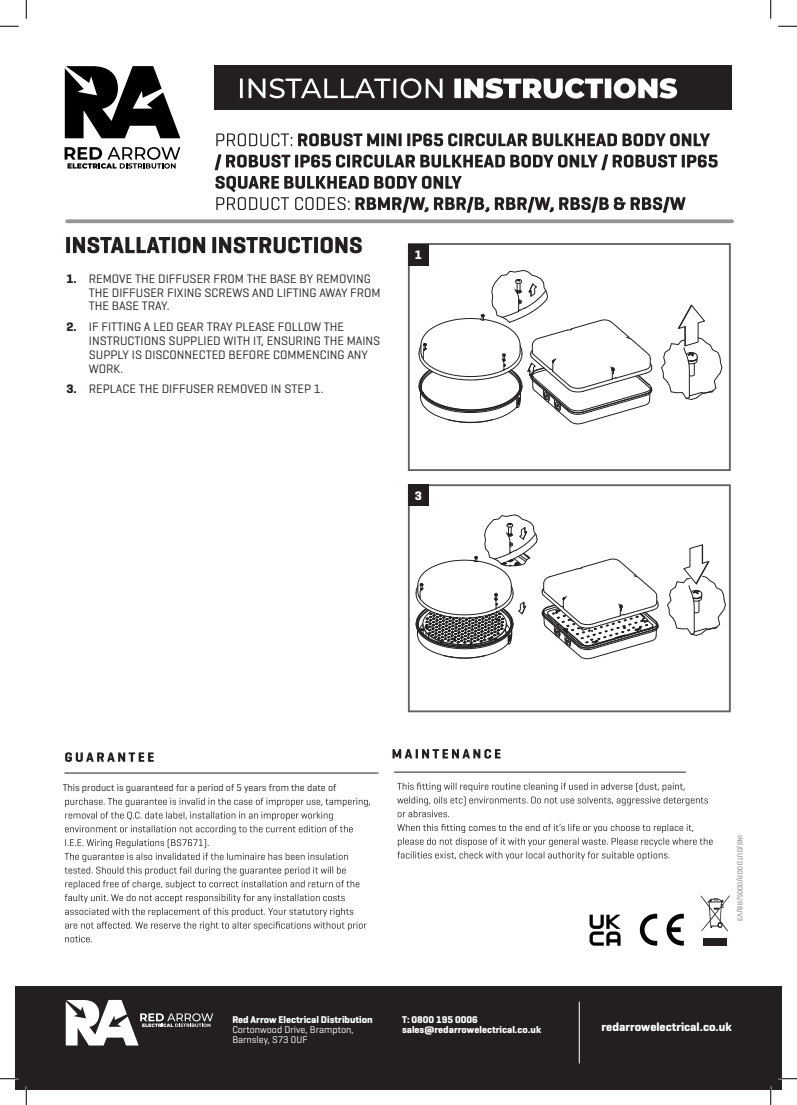
<style>
.page{position:relative;width:797px;height:1105px;background:#fff}
.page>*{position:absolute;margin:0;border:0;box-sizing:border-box;transform-origin:0 0}
.t1{font:12.5px/13.8px "Geogrotesque";color:#231f20}
._3__BODY_COPY{font:700 12.5px "Geogrotesque";color:#fff}
.t2{font:700 12.25px "Geogrotesque";color:#fff}
.t3{font:700 10px "Geogrotesque";color:#fff}
.t4{font:10px "Geogrotesque";color:#231f20}
.t5{font:10px/10px "Geogrotesque";color:#fff}
.t6{font:500 7.5px "Geogrotesque";color:#939598}
.s1{font-weight:700}
</style>
<div class="page">
<svg style="left:67px;top:219px;width:665px;height:4px;background:#9d9fa2"></svg>
<div style="left:215px;top:65px;width:516px;height:45px;background:#231f20"></div>
<svg style="left:65px;top:147px;width:115px;height:22px"></svg>
<svg style="left:65px;top:66px;width:115px;height:72px"></svg>
<svg style="left:240px;top:78px;width:437px;height:21px"></svg>
<svg style="left:215px;top:176px;width:470px;height:37px"></svg>
<svg style="left:214px;top:154px;width:503px;height:16px"></svg>
<svg style="left:216px;top:133px;width:494px;height:13px"></svg>
<div style="left:408px;top:243px;width:322px;height:228px;border:2px solid #636366"></div>
<div style="left:408px;top:484px;width:322px;height:228px;border:2px solid #636366"></div>
<svg style="left:66px;top:237px;width:296px;height:16px"></svg>
<svg style="left:418px;top:270px;width:234px;height:154px"></svg>
<svg style="left:661px;top:304px;width:61px;height:96px"></svg>
<svg style="left:415px;top:514px;width:244px;height:145px"></svg>
<svg style="left:667px;top:544px;width:59px;height:92px"></svg>
<svg style="left:65px;top:752px;width:89px;height:10px"></svg>
<svg style="left:65px;top:798px;width:305px;height:144px"></svg>
<svg style="left:392px;top:749px;width:108px;height:10px"></svg>
<svg style="left:397px;top:824px;width:315px;height:36px"></svg>
<svg style="left:397px;top:783px;width:311px;height:34px"></svg>
<hr style="left:394px;top:772px;width:291px;height:1px;background:#231f20">
<hr style="left:64px;top:773px;width:314px;height:1px;background:#231f20">
<svg style="left:666px;top:914px;width:17px;height:32px"></svg>
<svg style="left:640px;top:914px;width:17px;height:32px"></svg>
<div style="left:703px;top:939px;width:24px;height:7px;background:#231f20"></div>
<svg style="left:700px;top:895px;width:29px;height:36px"></svg>
<svg style="left:589px;top:915px;width:31px;height:31px"></svg>
<div style="left:16px;top:986px;width:765px;height:103px;background:#231f20"></div>
<hr style="left:579px;top:1002px;width:1px;height:61px;background:#fff">
<svg style="left:66px;top:1000px;width:147px;height:45px"></svg>
<div style="left:408px;top:244px;width:21px;height:21px;background:#231f20"></div>
<div style="left:408px;top:485px;width:21px;height:21px;background:#231f20"></div>
<svg style="left:0;top:25px;width:19px;height:2px"></svg>
<svg style="left:778px;top:25px;width:19px;height:2px"></svg>
<svg style="left:0;top:1078px;width:19px;height:1px"></svg>
<svg style="left:778px;top:1078px;width:19px;height:1px"></svg>
<svg style="left:25px;top:0;width:2px;height:19px"></svg>
<svg style="left:25px;top:1086px;width:2px;height:19px"></svg>
<svg style="left:770px;top:0;width:1px;height:19px"></svg>
<svg style="left:770px;top:1086px;width:1px;height:19px"></svg>
<p class="t1" style="left:89px;top:271px;width:293px;text-indent:-22px"><span class="s1">1.</span> REMOVE THE DIFFUSER FROM THE BASE BY REMOVING<br>THE DIFFUSER FIXING SCREWS AND LIFTING AWAY FROM<br>THE BASE TRAY.</p>
<p class="t1" style="left:89px;top:320px;width:293px;text-indent:-22px"><span class="s1">2.</span> IF FITTING A LED GEAR TRAY PLEASE FOLLOW THE INSTRUCTIONS SUPPLIED WITH IT, ENSURING THE MAINS SUPPLY IS DISCONNECTED BEFORE COMMENCING ANY WORK.</p>
<p class="t1" style="left:66px;top:382px;width:258px"><span class="s1">3.</span> REPLACE THE DIFFUSER REMOVED IN STEP 1.</p>
<p class="_3__BODY_COPY" style="left:415px;top:247px;width:9px">1</p>
<p class="_3__BODY_COPY" style="left:415px;top:488px;width:9px">3</p>
<p class="t4" style="left:63px;top:782px;width:275px">This product is guaranteed for a period of 5 years from the date of</p>
<p class="t6" style="left:744px;top:835px;width:88px;rotate:90deg">INS/OUTDOOR/0005/RB/V3</p>
<p class="t3" style="left:232px;top:1013px;width:142px">Red Arrow Electrical Distribution</p>
<p class="t5" style="left:232px;top:1024px;width:123px">Cortonwood Drive, Brampton,<br>Barnsley, S73 0UF</p>
<p class="t2" style="left:601px;top:1019px;width:132px">redarrowelectrical.co.uk</p>
<p class="t3" style="left:402px;top:1013px;width:77px">T: 0800 195 0006</p>
<p class="t3" style="left:402px;top:1023px;width:141px">sales@redarrowelectrical.co.uk</p>
</div>
